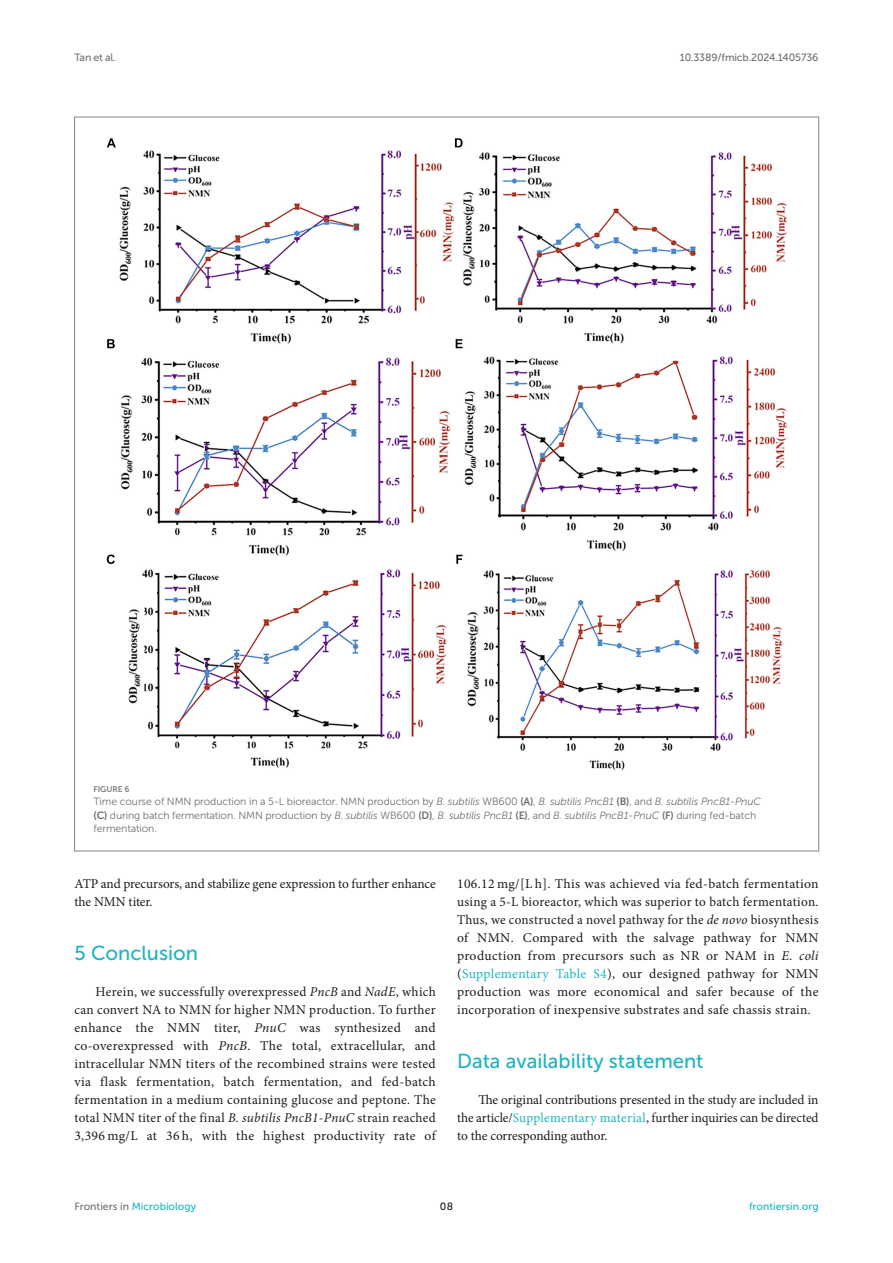
<style>
.page{position:relative;width:893px;height:1263px;background:#fff}
.page>*{position:absolute;margin:0;border:0;box-sizing:border-box;transform-origin:0 0}
.HEAD_1{font:20.25px "Museo Sans 500";color:#1db5c3}
.TEXT_FLUSH{font:13.5px/18px "Minion Pro";letter-spacing:.015em;color:#1b1c1b;text-align:justify}
.TEXT{font:13.5px/18px "Minion Pro";letter-spacing:-.005em;color:#1b1c1b}
.FIG_LEG{font:10.5px/13.5px "Museo Sans 300";letter-spacing:-.01em;color:#706f70}
.t1{font:10.5px "Museo Sans 500";color:#1db5c3}
.t2{font:10.5px "Museo Sans 500";letter-spacing:-.015em;color:#706f70}
.t3{font:10.5px "Museo Sans 500";color:#1b1c1b}
.FIG_HD{font:8.25px "Museo Sans 700";letter-spacing:-.01em;color:#7e7f7f}
.s1{font-style:italic}
.s2{font-family:"Museo Sans 700"}
.s3{color:#1db5c3}
.s4{color:#706f70}
</style>
<div class="page">
<img style="left:106px;top:138px;width:681px;height:633px">
<p class="t2" style="left:74px;top:51px;width:43px">Tan et al.</p>
<p class="t2" style="left:680px;top:51px;width:140px">10.3389/fmicb.2024.1405736</p>
<p class="FIG_HD" style="left:94px;top:784px;width:37px">FIGURE 6</p>
<p class="FIG_LEG" style="left:94px;top:795px;width:669px">Time course of NMN production in a 5-L bioreactor. NMN production by <span class="s1">B. subtilis</span> WB600 <span class="s2">(A)</span>, <span class="s1">B. subtilis PncB1</span> <span class="s2">(B)</span>, and <span class="s1">B. subtilis PncB1-PnuC </span><span class="s2">(C)</span> during batch fermentation. NMN production by <span class="s1">B. subtilis</span> WB600 <span class="s2">(D)</span>, <span class="s1">B. subtilis PncB1</span> <span class="s2">(E)</span>, and <span class="s1">B. subtilis PncB1-PnuC</span> <span class="s2">(F)</span> during fed-batch fermentation.</p>
<p class="TEXT" style="left:74px;top:875px;width:363px">ATP and precursors, and stabilize gene expression to further enhance the NMN titer.</p>
<p class="HEAD_1" style="left:74px;top:942px;width:125px">5 Conclusion</p>
<p class="TEXT_FLUSH" style="left:74px;top:983px;width:363px;text-indent:21px">Herein, we successfully overexpressed <span class="s1">PncB</span> and <span class="s1">NadE</span>, which can convert NA to NMN for higher NMN production. To further enhance the NMN titer, <span class="s1">PnuC</span> was synthesized and co-overexpressed with <span class="s1">PncB</span>. The total, extracellular, and intracellular NMN titers of the recombined strains were tested via flask fermentation, batch fermentation, and fed-batch fermentation in a medium containing glucose and peptone. The total NMN titer of the final <span class="s1">B. subtilis PncB1</span>-<span class="s1">PnuC</span> strain reached 3,396 mg/L at 36 h, with the highest productivity rate of</p>
<p class="TEXT_FLUSH" style="left:457px;top:875px;width:363px">106.12 mg/[L h]. This was achieved via fed-batch fermentation using a 5-L bioreactor, which was superior to batch fermentation.<br>Thus, we constructed a novel pathway for the <span class="s1">de novo</span> biosynthesis of NMN. Compared with the salvage pathway for NMN production from precursors such as NR or NAM in <span class="s1">E. coli </span>(<span class="s3">Supplementary Table S4</span>), our designed pathway for NMN production was more economical and safer because of the incorporation of inexpensive substrates and safe chassis strain.</p>
<p class="HEAD_1" style="left:457px;top:1050px;width:248px">Data availability statement</p>
<p class="TEXT_FLUSH" style="left:457px;top:1091px;width:363px;text-indent:21px">The original contributions presented in the study are included in the article/<span class="s3">Supplementary material</span>, further inquiries can be directed to the corresponding author.</p>
<p class="t1" style="left:74px;top:1200px;width:123px"><span class="s4">Frontiers in</span> Microbiology</p>
<p class="t3" style="left:440px;top:1200px;width:15px">08</p>
<p class="t1" style="left:749px;top:1200px;width:71px">frontiersin.org</p>
</div>
